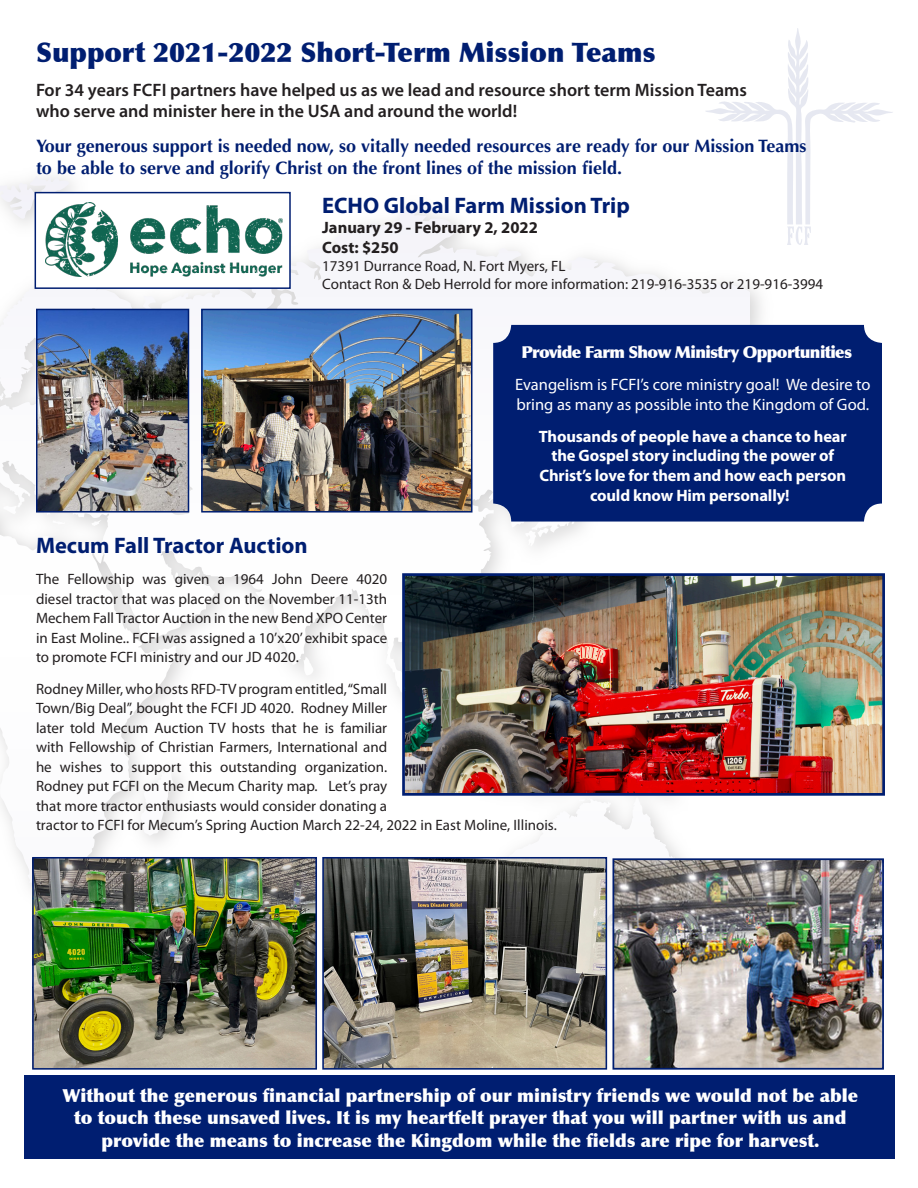
<style>
.page{position:relative;width:918px;height:1188px;background:#fff}
.page>*{position:absolute;margin:0;border:0;box-sizing:border-box;transform-origin:0 0}
.t1{font:900 27px "Optima";color:#001e71}
.t2{font:700 22.5px "Myriad Pro";color:#001e71}
.t3{font:900 18px/22.5px "Optima";color:#fff;text-align:center}
.t4{font:700 18px/22.5px "Optima";color:#001e71}
.t5{font:600 18px/21.6px "Myriad Pro";color:#231f20}
.t6{font:700 16.5px/19.8px "Myriad Pro";letter-spacing:-.01em;color:#fff;text-align:center}
.t7{font:16.5px/19.8px "Myriad Pro";color:#fff}
.t8{font:900 16.5px "Optima";letter-spacing:-.04em;color:#fff}
.t9{font:700 16.5px/19.8px "Myriad Pro";color:#231f20}
.t10{font:15px/19.5px "Myriad Pro";color:#231f20}
</style>
<div class="page">
<svg style="left:706px;top:28px;width:187px;height:115px"></svg>
<img style="left:0;top:143px;width:825px;height:933px">
<div style="left:493px;top:325px;width:389px;height:197px;background:#001e71;border-radius:18px"></div>
<div style="left:24px;top:1076px;width:871px;height:83px;background:#001e71"></div>
<img style="left:615px;top:861px;width:266px;height:206px">
<div style="left:612px;top:858px;width:272px;height:212px;border:2px solid #001e71"></div>
<img style="left:406px;top:577px;width:475px;height:215px">
<div style="left:402px;top:573px;width:483px;height:223px;border:3px solid #001e71"></div>
<img style="left:325px;top:860px;width:279px;height:207px">
<div style="left:322px;top:857px;width:285px;height:213px;border:2px solid #001e71"></div>
<div style="left:35px;top:193px;width:255px;height:95px;background:#fff"></div>
<img style="left:46px;top:202px;width:236px;height:74px">
<div style="left:35px;top:192px;width:256px;height:97px;border:2px solid #001e71"></div>
<img style="left:35px;top:860px;width:279px;height:207px">
<div style="left:32px;top:857px;width:285px;height:213px;border:2px solid #001e71"></div>
<img style="left:204px;top:312px;width:265px;height:198px">
<div style="left:201px;top:309px;width:271px;height:204px;border:2px solid #001e71"></div>
<img style="left:39px;top:312px;width:147px;height:198px">
<div style="left:36px;top:309px;width:153px;height:204px;border:2px solid #001e71"></div>
<p class="t1" style="left:36px;top:36px;width:621px">Support 2021-2022 Short-Term Mission Teams</p>
<p class="t5" style="left:36px;top:78px;width:712px">For 34 years FCFI partners have helped us as we lead and resource short term Mission Teams who serve and minister here in the USA and around the world!</p>
<p class="t4" style="left:36px;top:135px;width:772px">Your generous support is needed now, so vitally needed resources are ready for our Mission Teams to be able to serve and glorify Christ on the front lines of the mission field.</p>
<p class="t2" style="left:322px;top:191px;width:309px">ECHO Global Farm Mission Trip</p>
<p class="t9" style="left:322px;top:217px;width:217px">January 29 - February 2, 2022<br>Cost: $250</p>
<p class="t10" style="left:322px;top:256px;width:502px;line-height:18px">17391 Durrance Road, N. Fort Myers, FL<br>Contact Ron &amp; Deb Herrold for more information: 219-916-3535 or 219-916-3994</p>
<p class="t8" style="left:521px;top:342px;width:332px">Provide Farm Show Ministry Opportunities</p>
<p class="t7" style="left:515px;top:374px;width:357px">Evangelism is FCFI’s core ministry goal! We desire to bring as many as possible into the Kingdom of God.</p>
<p class="t6" style="left:539px;top:426px;width:309px">Thousands of people have a chance to hear the Gospel story including the power of Christ’s love for them and how each person could know Him personally!</p>
<p class="t2" style="left:36px;top:530px;width:273px">Mecum Fall Tractor Auction</p>
<p class="t10" style="left:36px;top:569px;width:353px;text-align:justify">The Fellowship was given a 1964 John Deere 4020 diesel tractor that was placed on the November 11-13th Mechem Fall Tractor Auction in the new Bend XPO Center in East Moline.. FCFI was assigned a 10’x20’ exhibit space to promote FCFI ministry and our JD 4020.</p>
<p class="t10" style="left:36px;top:679px;width:522px">Rodney Miller, who hosts RFD-TV program entitled, “Small<br>Town/Big Deal”, bought the FCFI JD 4020. Rodney Miller<br>later told Mecum Auction TV hosts that he is familiar<br>with Fellowship of Christian Farmers, International and<br>he wishes to support this outstanding organization.<br>Rodney put FCFI on the Mecum Charity map. Let’s pray<br>that more tractor enthusiasts would consider donating a<br>tractor to FCFI for Mecum’s Spring Auction March 22-24, 2022 in East Moline, Illinois.</p>
<p class="t3" style="left:62px;top:1084px;width:797px">Without the generous financial partnership of our ministry friends we would not be able to touch these unsaved lives. It is my heartfelt prayer that you will partner with us and provide the means to increase the Kingdom while the fields are ripe for harvest.</p>
</div>
